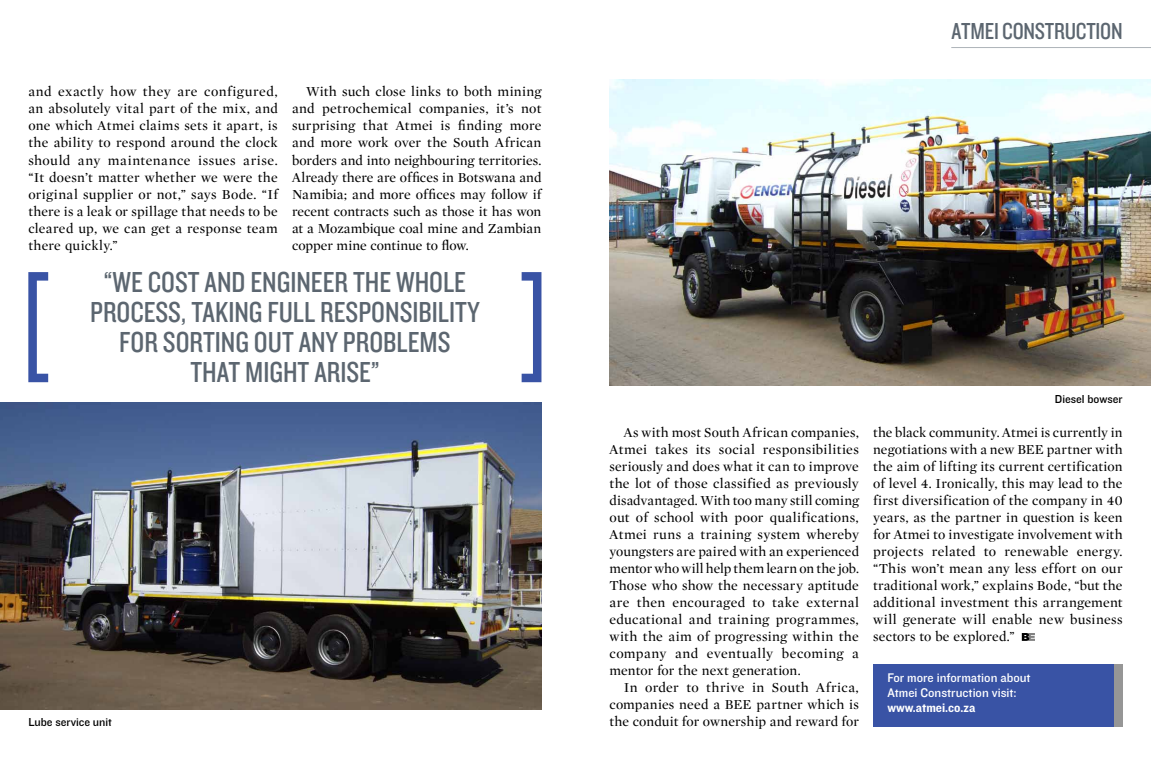
<style>
.page{position:relative;width:1151px;height:783px;background:#fff}
.page>*{position:absolute;margin:0;border:0;box-sizing:border-box;transform-origin:0 0}
.t1{font:30px/30px "Knockout HTF29 Junior Liteweight";color:#5c6670;text-align:center}
.t2{font:24px "Knockout HTF29 Junior Liteweight";letter-spacing:-.01em;color:#5c6670}
.t3{font:14px/17px "Mercury Display Roman";letter-spacing:.015em;color:#000;text-align:justify}
.t4{font:13px/15px "Knockout HTF31 Junior Middlewt";color:#fff}
.t5{font:13px "Knockout HTF51 Middleweight";color:#fff}
.t6{font:12px "Knockout HTF31 Junior Middlewt";color:#000}
</style>
<div class="page">
<img style="left:609px;top:79px;width:542px;height:306px">
<img style="left:0;top:403px;width:541px;height:306px">
<svg style="left:28px;top:272px;width:20px;height:110px"></svg>
<svg style="left:522px;top:272px;width:19px;height:110px"></svg>
<svg style="left:1022px;top:633px;width:13px;height:7px"></svg>
<hr style="left:951px;top:47px;width:200px;height:1px;background:#adb3b8">
<div style="left:873px;top:663px;width:250px;height:63px;background:#3953a5"></div>
<div style="left:1114px;top:663px;width:9px;height:63px;background:#969696"></div>
<p class="t3" style="left:28px;top:83px;width:251px">and exactly how they are configured, an absolutely vital part of the mix, and one which Atmei claims sets it apart, is the ability to respond around the clock should any maintenance issues arise. “It doesn’t matter whether we were the original supplier or not,” says Bode. “If there is a leak or spillage that needs to be cleared up, we can get a response team there quickly.”</p>
<p class="t3" style="left:292px;top:83px;width:251px;text-indent:14px">With such close links to both mining and petrochemical companies, it’s not surprising that Atmei is finding more and more work over the South African borders and into neighbouring territories.<br>Already there are offices in Botswana and Namibia; and more offices may follow if recent contracts such as those it has won at a Mozambique coal mine and Zambian copper mine continue to flow.</p>
<h1 class="t1" style="left:90px;top:268px;width:391px">“WE COST AND ENGINEER THE WHOLE<br>PROCESS, TAKING FULL RESPONSIBILITY<br>FOR SORTING OUT ANY PROBLEMS<br>THAT MIGHT ARISE”</h1>
<p class="t6" style="left:28px;top:715px;width:85px">Lube service unit</p>
<h2 class="t2" style="left:951px;top:18px;width:173px">ATMEI CONSTRUCTION</h2>
<p class="t3" style="left:609px;top:423px;width:251px;text-indent:14px">As with most South African companies, Atmei takes its social responsibilities seriously and does what it can to improve the lot of those classified as previously disadvantaged. With too many still coming out of school with poor qualifications, Atmei runs a training system whereby youngsters are paired with an experienced mentor who will help them learn on the job.<br>Those who show the necessary aptitude are then encouraged to take external educational and training programmes, with the aim of progressing within the company and eventually becoming a mentor for the next generation.</p>
<p class="t3" style="left:609px;top:678px;width:251px;text-indent:14px">In order to thrive in South Africa, companies need a BEE partner which is the conduit for ownership and reward for</p>
<p class="t6" style="left:1055px;top:392px;width:69px">Diesel bowser</p>
<p class="t3" style="left:873px;top:423px;width:251px">the black community. Atmei is currently in negotiations with a new BEE partner with the aim of lifting its current certification of level 4. Ironically, this may lead to the first diversification of the company in 40 years, as the partner in question is keen for Atmei to investigate involvement with projects related to renewable energy. “This won’t mean any less effort on our traditional work,” explains Bode, “but the additional investment this arrangement will generate will enable new business sectors to be explored.”</p>
<p class="t4" style="left:887px;top:670px;width:145px">For more information about<br>Atmei Construction visit:</p>
<p class="t5" style="left:887px;top:700px;width:89px">www.atmei.co.za</p>
</div>
